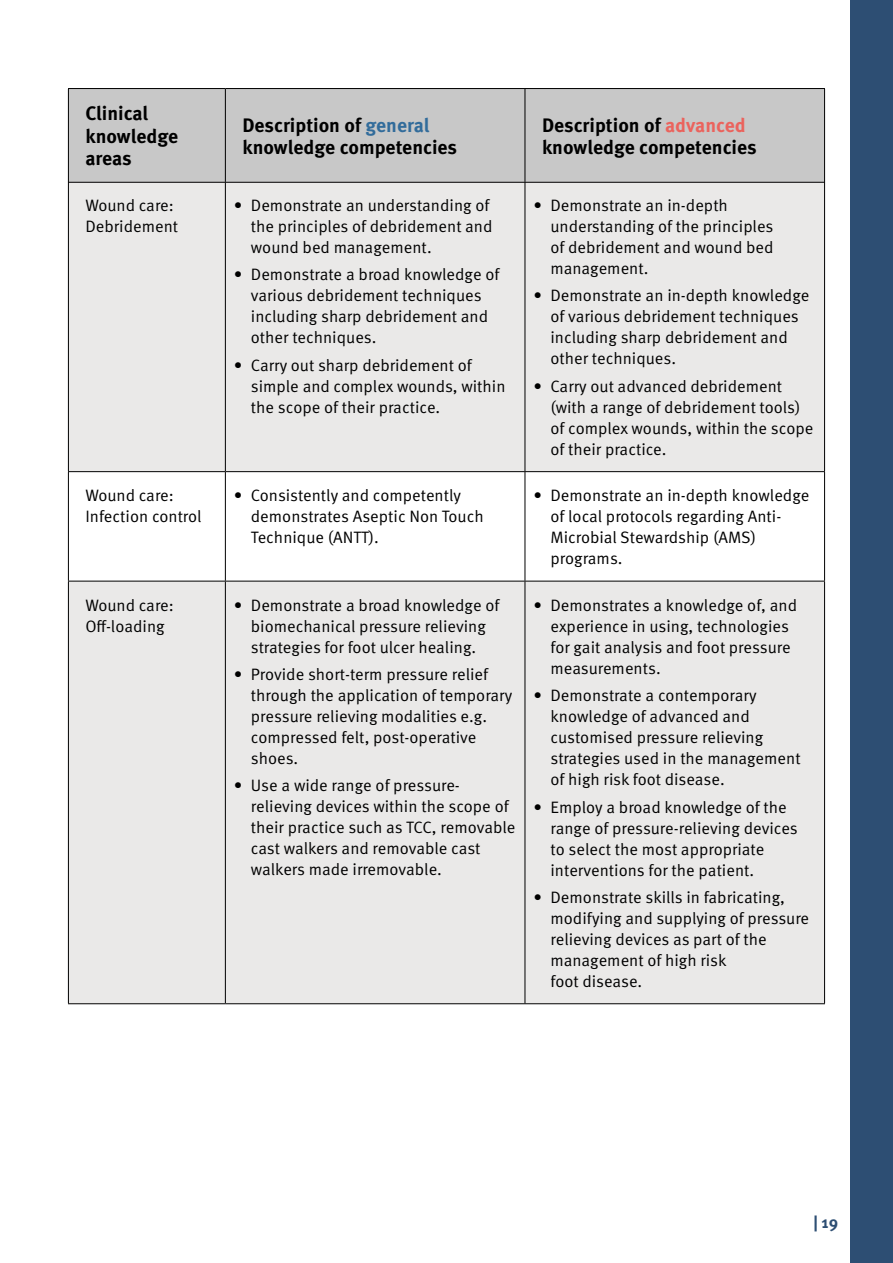
<style>
.page{position:relative;width:893px;height:1263px;background:#fff}
.page>*{position:absolute;margin:0;border:0;box-sizing:border-box;transform-origin:0 0}
.t1{font:700 19.5px/22.5px "Meta Pro";color:#000}
.t2{font:16.5px/21px "Meta Pro Norm";color:#000}
.t3{font:700 16.5px "Meta Pro";color:#2d4e73}
.s1{color:#326c9b}
.s2{color:#eb635d}
</style>
<div class="page">
<div style="left:850px;top:0;width:43px;height:1263px;background:#2d4e73"></div>
<div style="left:69px;top:183px;width:755px;height:820px;background:#eae9e8"></div>
<svg style="left:69px;top:472px;width:755px;height:109px"></svg>
<hr style="left:68px;top:182px;width:1px;height:289px;background:#000">
<hr style="left:68px;top:471px;width:157px;height:1px;background:#000">
<hr style="left:68px;top:472px;width:1px;height:109px;background:#000">
<hr style="left:68px;top:581px;width:157px;height:1px;background:#000">
<hr style="left:68px;top:581px;width:1px;height:422px;background:#000">
<hr style="left:68px;top:1003px;width:157px;height:1px;background:#000">
<hr style="left:225px;top:182px;width:1px;height:289px;background:#000">
<hr style="left:225px;top:471px;width:300px;height:1px;background:#000">
<hr style="left:225px;top:472px;width:1px;height:109px;background:#000">
<hr style="left:225px;top:581px;width:300px;height:1px;background:#000">
<hr style="left:225px;top:581px;width:1px;height:422px;background:#000">
<hr style="left:225px;top:1003px;width:300px;height:1px;background:#000">
<hr style="left:525px;top:182px;width:1px;height:289px;background:#000">
<hr style="left:824px;top:182px;width:1px;height:289px;background:#000">
<hr style="left:525px;top:471px;width:300px;height:1px;background:#000">
<hr style="left:525px;top:472px;width:1px;height:109px;background:#000">
<hr style="left:824px;top:472px;width:1px;height:109px;background:#000">
<hr style="left:525px;top:581px;width:300px;height:1px;background:#000">
<hr style="left:525px;top:581px;width:1px;height:422px;background:#000">
<hr style="left:824px;top:581px;width:1px;height:422px;background:#000">
<hr style="left:525px;top:1003px;width:300px;height:1px;background:#000">
<div style="left:69px;top:89px;width:755px;height:93px;background:#c8c8c8"></div>
<hr style="left:68px;top:182px;width:157px;height:1px;background:#000">
<hr style="left:225px;top:182px;width:300px;height:1px;background:#000">
<hr style="left:525px;top:182px;width:300px;height:1px;background:#000">
<hr style="left:68px;top:88px;width:157px;height:1px;background:#000">
<hr style="left:68px;top:89px;width:1px;height:93px;background:#000">
<hr style="left:225px;top:88px;width:300px;height:1px;background:#000">
<hr style="left:225px;top:89px;width:1px;height:93px;background:#000">
<hr style="left:525px;top:88px;width:300px;height:1px;background:#000">
<hr style="left:525px;top:89px;width:1px;height:93px;background:#000">
<hr style="left:824px;top:89px;width:1px;height:93px;background:#000">
<p class="t1" style="left:85px;top:101px;width:94px">Clinical knowledge areas</p>
<p class="t1" style="left:242px;top:112px;width:216px">Description of <span class="s1">general </span>knowledge competencies</p>
<p class="t1" style="left:542px;top:112px;width:216px">Description of <span class="s2">advanced </span>knowledge competencies</p>
<p class="t2" style="left:85px;top:194px;width:94px">Wound care:<br>Debridement</p>
<p class="t2" style="left:251px;top:194px;width:243px;text-indent:-17px">• Demonstrate an understanding of the principles of debridement and wound bed management.</p>
<p class="t2" style="left:251px;top:263px;width:250px;text-indent:-17px">• Demonstrate a broad knowledge of various debridement techniques including sharp debridement and other techniques.</p>
<p class="t2" style="left:251px;top:353px;width:256px;text-indent:-17px">• Carry out sharp debridement of simple and complex wounds, within the scope of their practice.</p>
<p class="t2" style="left:550px;top:194px;width:225px;text-indent:-17px">• Demonstrate an in-depth understanding of the principles of debridement and wound bed management.</p>
<p class="t2" style="left:550px;top:284px;width:260px;text-indent:-17px">• Demonstrate an in-depth knowledge of various debridement techniques including sharp debridement and other techniques.</p>
<p class="t2" style="left:550px;top:374px;width:264px;text-indent:-17px">• Carry out advanced debridement (with a range of debridement tools) of complex wounds, within the scope of their practice.</p>
<p class="t2" style="left:85px;top:484px;width:118px">Wound care:<br>Infection control</p>
<p class="t2" style="left:251px;top:484px;width:234px;text-indent:-17px">• Consistently and competently demonstrates Aseptic Non Touch<br>Technique (ANTT).</p>
<p class="t2" style="left:550px;top:484px;width:260px;text-indent:-17px">• Demonstrate an in-depth knowledge of local protocols regarding Anti-<br>Microbial Stewardship (AMS) programs.</p>
<p class="t2" style="left:85px;top:593px;width:90px">Wound care:<br>Off-loading</p>
<p class="t2" style="left:234px;top:593px;width:267px;text-align:center">• Demonstrate a broad knowledge of biomechanical pressure relieving strategies for foot ulcer healing.</p>
<p class="t2" style="left:251px;top:663px;width:263px;text-indent:-17px">• Provide short-term pressure relief through the application of temporary pressure relieving modalities e.g. compressed felt, post-operative shoes.</p>
<p class="t2" style="left:251px;top:774px;width:266px;text-indent:-17px">• Use a wide range of pressure&shy;relieving devices within the scope of their practice such as TCC, removable cast walkers and removable cast walkers made irremovable.</p>
<p class="t2" style="left:550px;top:593px;width:248px;text-indent:-17px">• Demonstrates a knowledge of, and experience in using, technologies for gait analysis and foot pressure measurements.</p>
<p class="t2" style="left:550px;top:684px;width:252px;text-indent:-17px">• Demonstrate a contemporary knowledge of advanced and customised pressure relieving strategies used in the management of high risk foot disease.</p>
<p class="t2" style="left:550px;top:795px;width:249px;text-indent:-17px">• Employ a broad knowledge of the range of pressure-relieving devices to select the most appropriate interventions for the patient.</p>
<p class="t2" style="left:550px;top:886px;width:260px;text-indent:-17px">• Demonstrate skills in fabricating, modifying and supplying of pressure relieving devices as part of the management of high risk<br>foot disease.</p>
<p class="t3" style="left:813px;top:1209px;width:26px">| 19</p>
</div>
